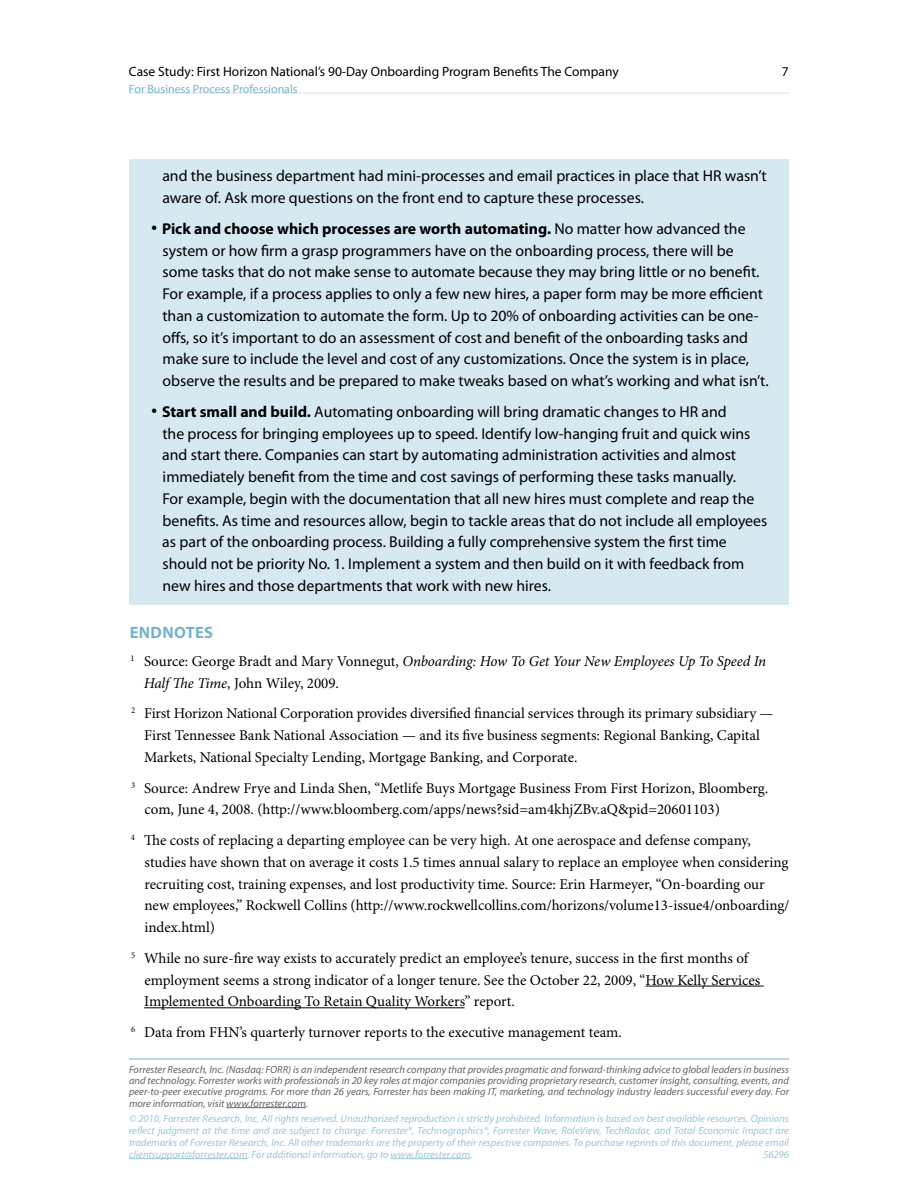
<style>
.page{position:relative;width:918px;height:1188px;background:#fff}
.page>*{position:absolute;margin:0;border:0;box-sizing:border-box;transform-origin:0 0}
.t1{font:700 16.5px "Myriad Pro";color:#77b2cd}
.t2{font:15.75px/21.8px "Myriad Pro";color:#000}
.t3{font:15px/21.8px "Minion Pro";letter-spacing:-.005em;color:#000}
.t4{font:italic 15px/21.8px "Minion Pro";letter-spacing:-.015em;color:#000}
.t5{font:13.5px "Myriad Pro";color:#000}
.t6{font:12px "Myriad Pro";color:#77b2cd}
.t7{font:italic 10.5px/12px "Myriad Pro";color:#99c5d9;text-align:justify}
.t8{font:italic 10.5px/11.2px "Myriad Pro";color:#636466;text-align:justify}
.s1{font-weight:700;font-size:24px}
.s2{font-weight:700}
.s3{font-style:normal}
</style>
<div class="page">
<div style="left:129px;top:159px;width:660px;height:445px;background:#d6e8f0"></div>
<hr style="left:129px;top:93px;width:660px;height:1px;background:#cfe4ed">
<hr style="left:226px;top:1107px;width:80px;height:1px;background:#636466">
<hr style="left:129px;top:1158px;width:119px;height:1px;background:#99c5d9">
<hr style="left:391px;top:1158px;width:79px;height:1px;background:#99c5d9">
<hr style="left:129px;top:1059px;width:660px;height:1px;background:#77b2cd">
<hr style="left:645px;top:986px;width:119px;height:1px;background:#000">
<hr style="left:144px;top:1007px;width:321px;height:1px;background:#000">
<p class="t5" style="left:129px;top:64px;width:491px">Case Study: First Horizon National’s 90-Day Onboarding Program Benefits The Company</p>
<p class="t5" style="left:782px;top:65px;width:8px">7</p>
<p class="t6" style="left:129px;top:82px;width:170px">For Business Process Professionals</p>
<p class="t2" style="left:162px;top:165px;width:606px">and the business department had mini-processes and email practices in place that HR wasn’t aware of. Ask more questions on the front end to capture these processes.</p>
<p class="t2" style="left:162px;top:218px;width:608px;text-indent:-11px"><span class="s1">·</span> <span class="s2">Pick and choose which processes are worth automating.</span> No matter how advanced the system or how firm a grasp programmers have on the onboarding process, there will be some tasks that do not make sense to automate because they may bring little or no benefit.<br>For example, if a process applies to only a few new hires, a paper form may be more efficient than a customization to automate the form. Up to 20% of onboarding activities can be one&shy;offs, so it’s important to do an assessment of cost and benefit of the onboarding tasks and make sure to include the level and cost of any customizations. Once the system is in place, observe the results and be prepared to make tweaks based on what’s working and what isn’t.</p>
<p class="t2" style="left:162px;top:401px;width:607px;text-indent:-11px"><span class="s1">·</span> <span class="s2">Start small and build.</span> Automating onboarding will bring dramatic changes to HR and<br>the process for bringing employees up to speed. Identify low-hanging fruit and quick wins and start there. Companies can start by automating administration activities and almost immediately benefit from the time and cost savings of performing these tasks manually.<br>For example, begin with the documentation that all new hires must complete and reap the benefits. As time and resources allow, begin to tackle areas that do not include all employees as part of the onboarding process. Building a fully comprehensive system the first time should not be priority No. 1. Implement a system and then build on it with feedback from new hires and those departments that work with new hires.</p>
<p class="t1" style="left:130px;top:623px;width:12px">ENDNOTES</p>
<p class="t4" style="left:144px;top:651px;width:624px;text-indent:-13px"><sup>1</sup> <span class="s3">Source: George Bradt and Mary Vonnegut,</span> Onboarding: How To Get Your New Employees Up To Speed In<br>Half The Time<span class="s3">, John Wiley, 2009.</span></p>
<p class="t3" style="left:144px;top:703px;width:631px;text-indent:-13px"><sup>2</sup> First Horizon National Corporation provides diversified financial services through its primary subsidiary —<br>First Tennessee Bank National Association — and its five business segments: Regional Banking, Capital<br>Markets, National Specialty Lending, Mortgage Banking, and Corporate.</p>
<p class="t3" style="left:145px;top:778px;width:625px;text-indent:-14px"><sup>3</sup> Source: Andrew Frye and Linda Shen, “Metlife Buys Mortgage Business From First Horizon, Bloomberg. com, June 4, 2008. (http://www.bloomberg.com/apps/news?sid=am4khjZBv.aQ&amp;pid=20601103)</p>
<p class="t3" style="left:144px;top:830px;width:647px;text-indent:-14px"><sup>4</sup> The costs of replacing a departing employee can be very high. At one aerospace and defense company, studies have shown that on average it costs 1.5 times annual salary to replace an employee when considering recruiting cost, training expenses, and lost productivity time. Source: Erin Harmeyer, “On-boarding our new employees,” Rockwell Collins (http://www.rockwellcollins.com/horizons/volume13-issue4/onboarding/ index.html)</p>
<p class="t3" style="left:144px;top:948px;width:618px;text-indent:-13px"><sup>5</sup> While no sure-fire way exists to accurately predict an employee’s tenure, success in the first months of employment seems a strong indicator of a longer tenure. See the October 22, 2009, “How Kelly Services<br>Implemented Onboarding To Retain Quality Workers” report.</p>
<p class="t3" style="left:131px;top:1022px;width:492px"><sup>6</sup> Data from FHN’s quarterly turnover reports to the executive management team.</p>
<p class="t8" style="left:129px;top:1064px;width:662px">Forrester Research, Inc. (Nasdaq: FORR) is an independent research company that provides pragmatic and forward-thinking advice to global leaders in business and technology. Forrester works with professionals in 20 key roles at major companies providing proprietary research, customer insight, consulting, events, and peer-to-peer executive programs. For more than 26 years, Forrester has been making IT, marketing, and technology industry leaders successful every day. For more information, visit www.forrester.com.</p>
<p class="t7" style="left:129px;top:1112px;width:662px">© 2010, Forrester Research, Inc. All rights reserved. Unauthorized reproduction is strictly prohibited. Information is based on best available resources. Opinions reflect judgment at the time and are subject to change. Forrester®, Technographics®, Forrester Wave, RoleView, TechRadar, and Total Economic Impact are trademarks of Forrester Research, Inc. All other trademarks are the property of their respective companies. To purchase reprints of this document, please email clientsupport@forrester.com. For additional information, go to www.forrester.com.</p>
<p class="t7" style="left:763px;top:1148px;width:27px">56296</p>
</div>
